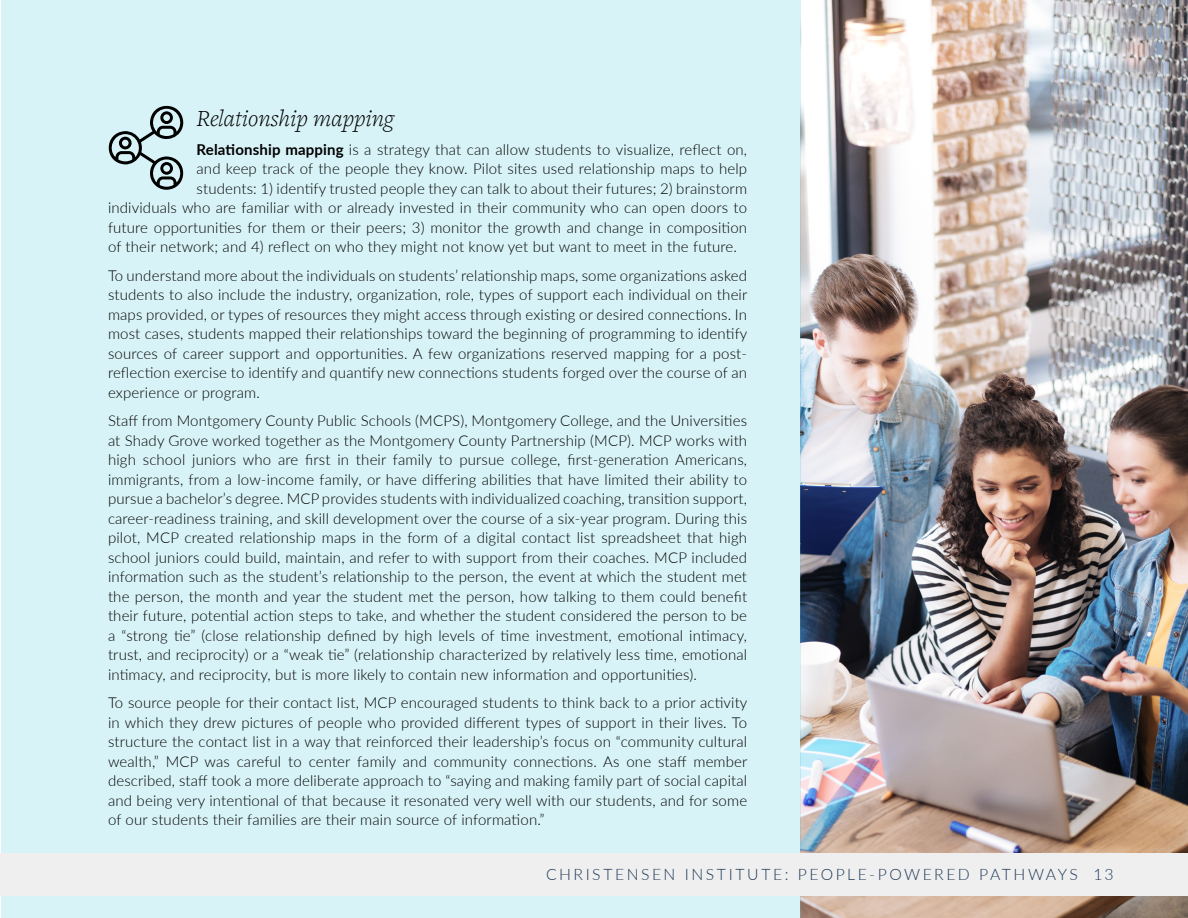
<style>
.page{position:relative;width:1188px;height:918px;background:#fff}
.page>*{position:absolute;margin:0;border:0;box-sizing:border-box;transform-origin:0 0}
.t1{font:italic 300 24px "Freight Text Pro";color:#000}
.t2{font:300 15.75px "Lato";letter-spacing:.16em;color:#203a56}
.t3{font:300 15px/19.5px "Lato";letter-spacing:.01em;color:#000;text-align:justify}
.s1{font-weight:700}
</style>
<div class="page">
<img style="left:801px;top:0;width:386px;height:918px">
<div style="left:1px;top:0;width:800px;height:918px;background:#d8f3f7"></div>
<svg style="left:108px;top:105px;width:76px;height:85px"></svg>
<div style="left:0;top:853px;width:1188px;height:43px;background:#efeff0"></div>
<h1 class="t1" style="left:197px;top:103px;width:199px">Relationship mapping</h1>
<p class="t3" style="left:197px;top:139px;width:552px"><span class="s1">Relationship mapping</span> is a strategy that can allow students to visualize, reflect on,</p>
<p class="t3" style="left:197px;top:159px;width:552px">and keep track of the people they know. Pilot sites used relationship maps to help</p>
<p class="t3" style="left:197px;top:178px;width:552px">students: 1) identify trusted people they can talk to about their futures; 2) brainstorm</p>
<p class="t3" style="left:108px;top:198px;width:641px">individuals who are familiar with or already invested in their community who can open doors to</p>
<p class="t3" style="left:108px;top:217px;width:641px">future opportunities for them or their peers; 3) monitor the growth and change in composition</p>
<p class="t3" style="left:108px;top:237px;width:630px">of their network; and 4) reflect on who they might not know yet but want to meet in the future.</p>
<p class="t3" style="left:108px;top:265px;width:641px">To understand more about the individuals on students’ relationship maps, some organizations asked students to also include the industry, organization, role, types of support each individual on their maps provided, or types of resources they might access through existing or desired connections. In most cases, students mapped their relationships toward the beginning of programming to identify sources of career support and opportunities. A few organizations reserved mapping for a post&shy;reflection exercise to identify and quantify new connections students forged over the course of an experience or program.</p>
<p class="t3" style="left:108px;top:411px;width:641px">Staff from Montgomery County Public Schools (MCPS), Montgomery College, and the Universities at Shady Grove worked together as the Montgomery County Partnership (MCP). MCP works with high school juniors who are first in their family to pursue college, first-generation Americans, immigrants, from a low-income family, or have differing abilities that have limited their ability to pursue a bachelor’s degree. MCP provides students with individualized coaching, transition support, career-readiness training, and skill development over the course of a six-year program. During this pilot, MCP created relationship maps in the form of a digital contact list spreadsheet that high school juniors could build, maintain, and refer to with support from their coaches. MCP included information such as the student’s relationship to the person, the event at which the student met the person, the month and year the student met the person, how talking to them could benefit their future, potential action steps to take, and whether the student considered the person to be a “strong tie” (close relationship defined by high levels of time investment, emotional intimacy, trust, and reciprocity) or a “weak tie” (relationship characterized by relatively less time, emotional intimacy, and reciprocity, but is more likely to contain new information and opportunities).</p>
<p class="t3" style="left:108px;top:693px;width:641px">To source people for their contact list, MCP encouraged students to think back to a prior activity in which they drew pictures of people who provided different types of support in their lives. To structure the contact list in a way that reinforced their leadership’s focus on “community cultural wealth,” MCP was careful to center family and community connections. As one staff member described, staff took a more deliberate approach to “saying and making family part of social capital and being very intentional of that because it resonated very well with our students, and for some of our students their families are their main source of information.”</p>
<p class="t2" style="left:546px;top:864px;width:569px">CHRISTENSEN INSTITUTE: PEOPLE-POWERED PATHWAYS 13</p>
</div>
